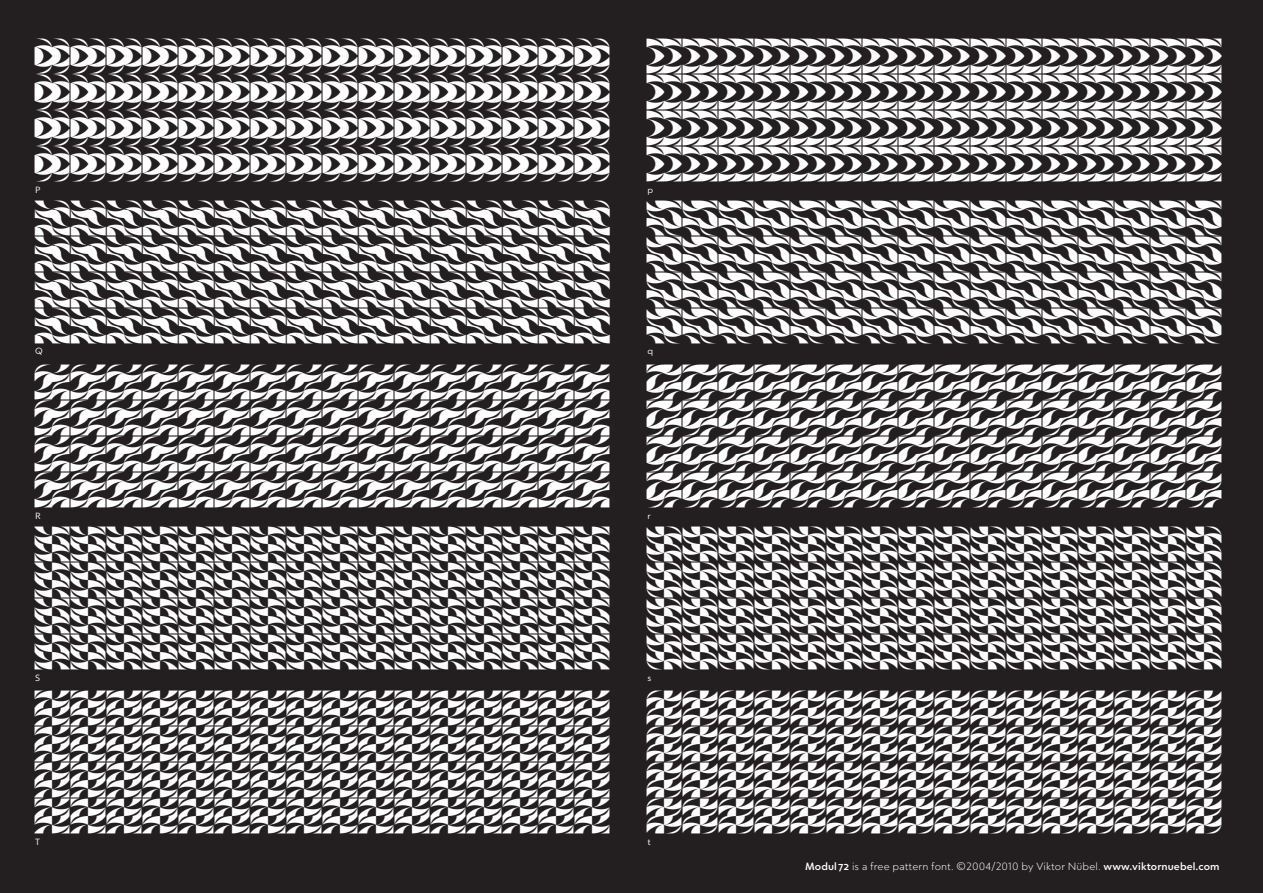
<style>
.page{position:relative;width:1263px;height:893px;background:#231f20}
.page>*{position:absolute;margin:0;border:0;box-sizing:border-box;transform-origin:0 0}
.t1{font:36px/36px "Modul 72";color:#fff;text-align:justify}
.t2{font:300 10.5px "Blog";letter-spacing:.01em;color:#fff}
.t3{font:9px "Blog";color:#fff}
.s1{font-weight:500}
</style>
<div class="page">
<p class="t1" style="left:34px;top:38px;width:1189px">PPPPPPPPPPPPPPPP PPPPPPPPPPPPPPPP PPPPPPPPPPPPPPPP PPPPPPPPPPPPPPPP PPPPPPPPPPPPPPPP PPPPPPPPPPPPPPPP PPPPPPPPPPPPPPPP PPPPPPPPPPPPPPPP</p>
<p class="t3" style="left:35px;top:183px;width:7px">P</p>
<p class="t3" style="left:647px;top:183px;width:7px">p</p>
<p class="t1" style="left:34px;top:200px;width:1189px">QQQQQQQQQQQQQQQQ QQQQQQQQQQQQQQQQ QQQQQQQQQQQQQQQQ QQQQQQQQQQQQQQQQ QQQQQQQQQQQQQQQQ QQQQQQQQQQQQQQQQ QQQQQQQQQQQQQQQQ QQQQQQQQQQQQQQQQ</p>
<p class="t3" style="left:35px;top:344px;width:9px">Q</p>
<p class="t3" style="left:647px;top:344px;width:7px">q</p>
<p class="t1" style="left:34px;top:364px;width:1189px">RRRRRRRRRRRRRRRR RRRRRRRRRRRRRRRR RRRRRRRRRRRRRRRR RRRRRRRRRRRRRRRR RRRRRRRRRRRRRRRR RRRRRRRRRRRRRRRR RRRRRRRRRRRRRRRR RRRRRRRRRRRRRRRR</p>
<p class="t3" style="left:35px;top:509px;width:7px">R</p>
<p class="t3" style="left:647px;top:509px;width:5px">r</p>
<p class="t1" style="left:34px;top:526px;width:1189px">SSSSSSSSSSSSSSSS SSSSSSSSSSSSSSSS SSSSSSSSSSSSSSSS SSSSSSSSSSSSSSSS SSSSSSSSSSSSSSSS SSSSSSSSSSSSSSSS SSSSSSSSSSSSSSSS SSSSSSSSSSSSSSSS</p>
<p class="t1" style="left:34px;top:690px;width:1189px">TTTTTTTTTTTTTTTT TTTTTTTTTTTTTTTT TTTTTTTTTTTTTTTT TTTTTTTTTTTTTTTT TTTTTTTTTTTTTTTT TTTTTTTTTTTTTTTT TTTTTTTTTTTTTTTT TTTTTTTTTTTTTTTT</p>
<p class="t3" style="left:35px;top:671px;width:7px">S</p>
<p class="t3" style="left:647px;top:671px;width:5px">s</p>
<p class="t3" style="left:35px;top:835px;width:6px">T</p>
<p class="t3" style="left:647px;top:835px;width:5px">t</p>
<p class="t2" style="left:805px;top:859px;width:416px"><span class="s1">Modul72</span> is a free pattern font. ©2004/2010 by Viktor Nübel. <span class="s1">www.viktornuebel.com</span></p>
</div>
